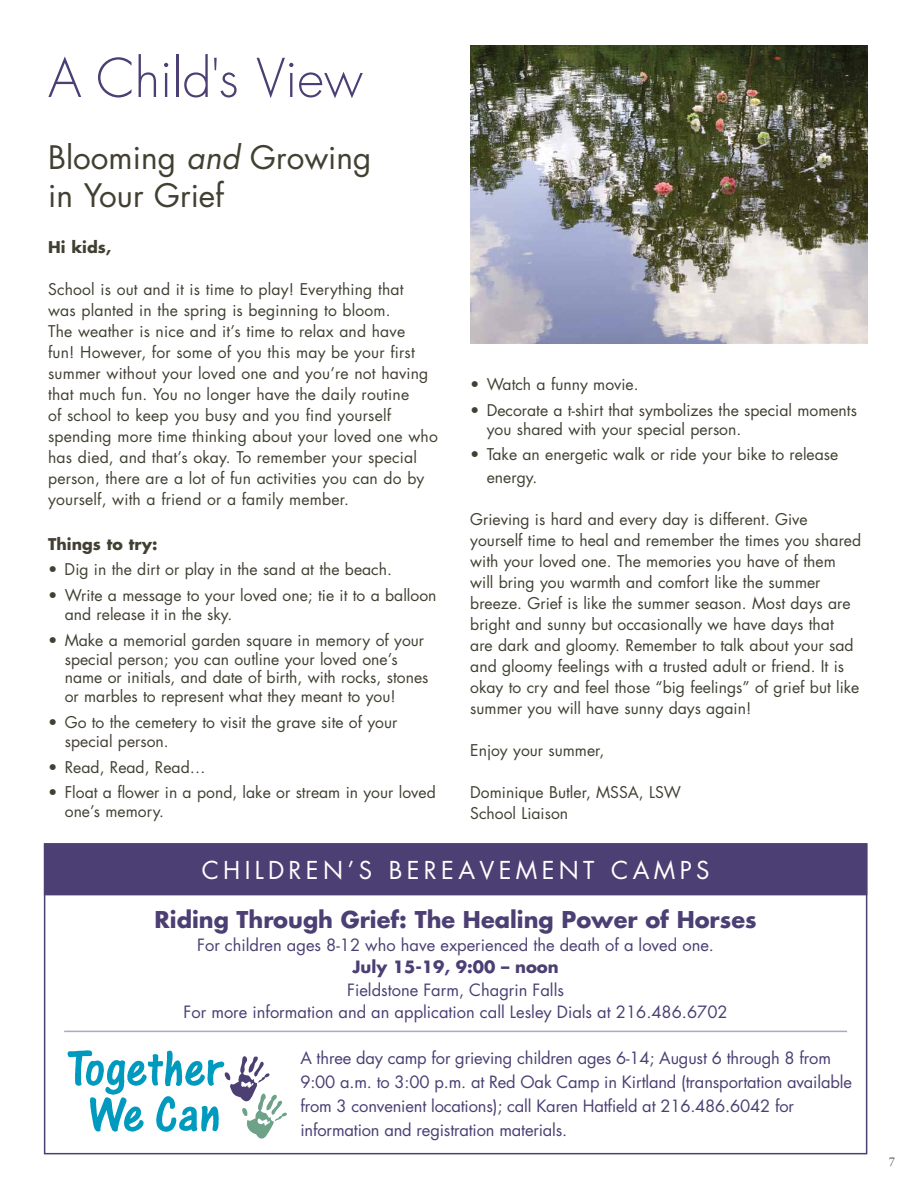
<style>
.page{position:relative;width:918px;height:1188px;background:#fff}
.page>*{position:absolute;margin:0;border:0;box-sizing:border-box;transform-origin:0 0}
.t1{font:300 52.05px "Futura Std";color:#4b3f73}
.t2{font:31.5px/37.8px "Futura Std";color:#424032}
.t3{font:24px "Futura Std";letter-spacing:.18em;color:#fff}
.t4{font:700 22.5px "Futura Std";color:#4b3f73}
.t5{font:16.5px/24px "Futura Std";letter-spacing:-.01em;color:#4b3f73;text-align:center}
.t6{font:700 16.5px "Futura Std";color:#4b3f73}
.t7{font:15.75px/21px "Futura Std";color:#424032}
.t8{font:700 15.75px "Futura Std";color:#424032}
.t9{font:italic 13.5px "Bembo Std";color:#424032}
.s1{font-style:italic}
</style>
<div class="page">
<img style="left:470px;top:45px;width:397px;height:298px">
<div style="left:44px;top:843px;width:823px;height:311px;background:#fff;border:2px solid #4b3f73"></div>
<div style="left:44px;top:843px;width:823px;height:52px;background:#4b3f73;border:2px solid #4b3f73"></div>
<svg style="left:67px;top:1050px;width:220px;height:89px"></svg>
<hr style="left:64px;top:1031px;width:783px;height:1px;background:#b0a7c4">
<h1 class="t1" style="left:48px;top:46px;width:316px">A Child's View</h1>
<h2 class="t2" style="left:48px;top:139px;width:325px">Blooming <span class="s1">and</span> Growing in Your Grief</h2>
<p class="t8" style="left:48px;top:236px;width:65px">Hi kids,</p>
<p class="t7" style="left:48px;top:279px;width:391px">School is out and it is time to play! Everything that<br>was planted in the spring is beginning to bloom.<br>The weather is nice and it’s time to relax and have<br>fun! However, for some of you this may be your first summer without your loved one and you’re not having that much fun. You no longer have the daily routine<br>of school to keep you busy and you find yourself spending more time thinking about your loved one who has died, and that’s okay. To remember your special person, there are a lot of fun activities you can do by yourself, with a friend or a family member.</p>
<p class="t8" style="left:48px;top:533px;width:111px">Things to try:</p>
<p class="t7" style="left:48px;top:559px;width:345px">• Dig in the dirt or play in the sand at the beach.</p>
<p class="t7" style="left:65px;top:586px;width:373px;line-height:18.9px;text-indent:-17px">• Write a message to your loved one; tie it to a balloon and release it in the sky.</p>
<p class="t7" style="left:65px;top:631px;width:365px;line-height:18.9px;text-indent:-17px">• Make a memorial garden square in memory of your special person; you can outline your loved one’s name or initials, and date of birth, with rocks, stones or marbles to represent what they meant to you!</p>
<p class="t7" style="left:65px;top:713px;width:334px;line-height:18.9px;text-indent:-17px">• Go to the cemetery to visit the grave site of your special person.</p>
<p class="t7" style="left:48px;top:756px;width:159px">• Read, Read, Read…</p>
<p class="t7" style="left:65px;top:783px;width:373px;line-height:18.9px;text-indent:-17px">• Float a flower in a pond, lake or stream in your loved one’s memory.</p>
<p class="t7" style="left:470px;top:374px;width:170px">• Watch a funny movie.</p>
<p class="t7" style="left:487px;top:401px;width:372px;line-height:18.9px;text-indent:-17px">• Decorate a t-shirt that symbolizes the special moments you shared with your special person.</p>
<p class="t7" style="left:487px;top:444px;width:353px;line-height:22.5px;text-indent:-17px">• Take an energetic walk or ride your bike to release energy.</p>
<p class="t7" style="left:470px;top:509px;width:392px">Grieving is hard and every day is different. Give yourself time to heal and remember the times you shared with your loved one. The memories you have of them will bring you warmth and comfort like the summer breeze. Grief is like the summer season. Most days are bright and sunny but occasionally we have days that<br>are dark and gloomy. Remember to talk about your sad and gloomy feelings with a trusted adult or friend. It is okay to cry and feel those “big feelings” of grief but like summer you will have sunny days again!</p>
<p class="t7" style="left:470px;top:740px;width:136px">Enjoy your summer,</p>
<p class="t7" style="left:470px;top:782px;width:212px">Dominique Butler, MSSA, LSW<br>School Liaison</p>
<h3 class="t3" style="left:202px;top:855px;width:36px">Chil</h3>
<h3 class="t3" style="left:268px;top:855px;width:158px">dre n’s Bereaveme</h3>
<h3 class="t3" style="left:559px;top:855px;width:94px">nt Camps</h3>
<h3 class="t4" style="left:155px;top:905px;width:604px">Riding Through Grief: The Healing Power of Horses</h3>
<p class="t5" style="left:197px;top:933px;width:518px">For children ages 8-12 who have experienced the death of a loved one.</p>
<p class="t6" style="left:352px;top:956px;width:208px">July 15-19, 9:00 – noon</p>
<p class="t5" style="left:184px;top:979px;width:546px;line-height:22.5px">Fieldstone Farm, Chagrin Falls<br>For more information and an application call Lesley Dials at 216.486.6702</p>
<p class="t5" style="left:300px;top:1046px;width:553px;text-align:left">A three day camp for grieving children ages 6-14; August 6 through 8 from 9:00 a.m. to 3:00 p.m. at Red Oak Camp in Kirtland (transportation available from 3 convenient locations); call Karen Hatfield at 216.486.6042 for information and registration materials.</p>
<p class="t9" style="left:888px;top:1153px;width:8px">7</p>
</div>
